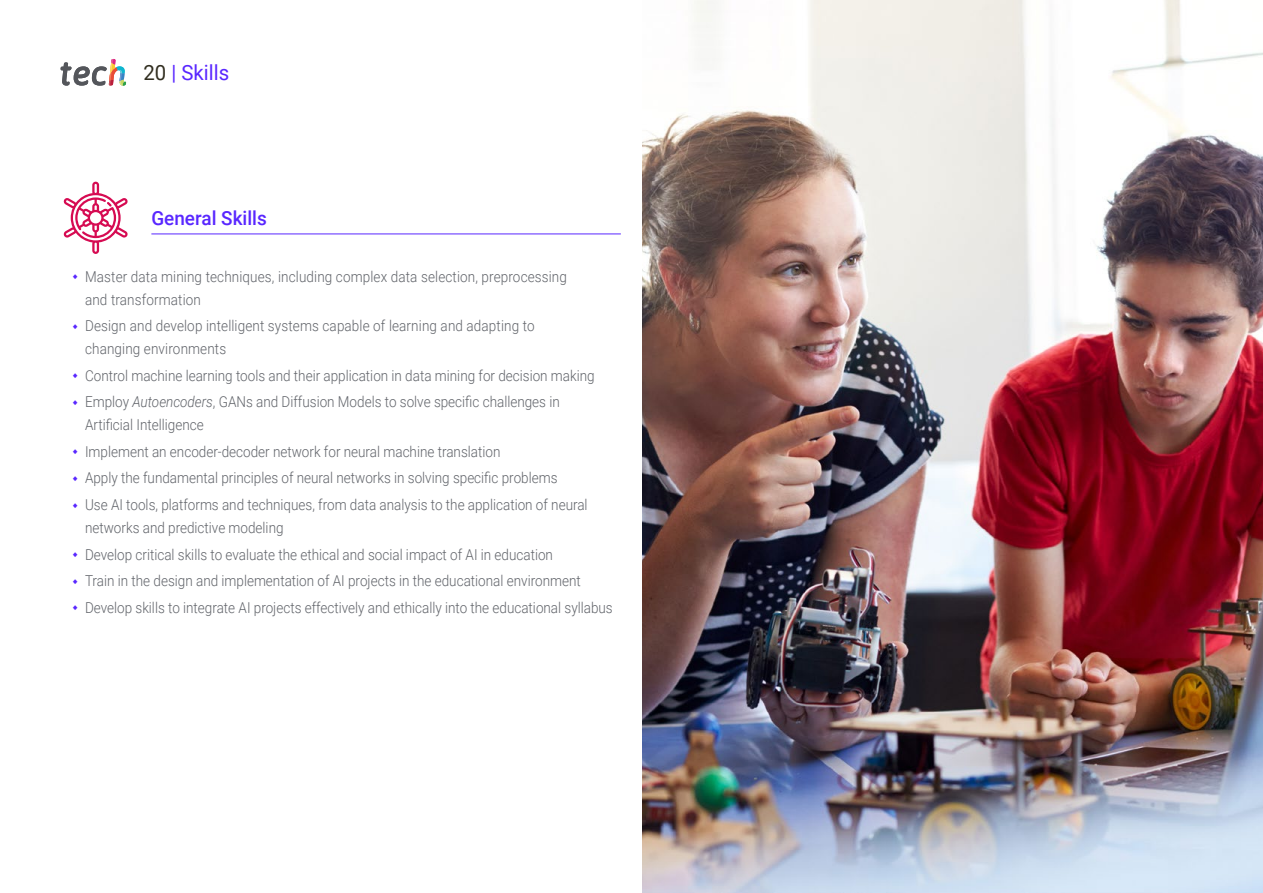
<style>
.page{position:relative;width:1263px;height:893px;background:#fff}
.page>*{position:absolute;margin:0;border:0;box-sizing:border-box;transform-origin:0 0}
.t1{font:21px "Roboto";color:#5927ff}
.t2{font:500 19.5px "Roboto";color:#5927ff}
.t3{font:300 15px/26.7px "Roboto";color:#61646a;scale:.9 1}
.s1{color:#312e20}
.s2{font-style:italic}
</style>
<div class="page">
<hr style="left:151px;top:234px;width:470px;height:1px;background:#5927ff">
<svg style="left:63px;top:182px;width:65px;height:72px"></svg>
<img style="left:642px;top:0;width:621px;height:893px">
<svg style="left:61px;top:59px;width:65px;height:27px"></svg>
<h1 class="t1" style="left:144px;top:57px;width:87px"><span class="s1">20</span> | Skills</h1>
<h2 class="t2" style="left:151px;top:205px;width:117px">General Skills</h2>
<p class="t3" style="left:85px;top:265px;width:537px;line-height:22.5px">Master data mining techniques, including complex data selection, preprocessing and transformation</p>
<p class="t3" style="left:85px;top:314px;width:501px;line-height:22.5px">Design and develop intelligent systems capable of learning and adapting to changing environments</p>
<p class="t3" style="left:85px;top:361px;width:568px">Control machine learning tools and their application in data mining for decision making<br>Employ <span class="s2">Autoencoders</span>, GANs and Diffusion Models to solve specific challenges in</p>
<p class="t3" style="left:85px;top:411px;width:560px">Artificial Intelligence<br>Implement an encoder-decoder network for neural machine translation<br>Apply the fundamental principles of neural networks in solving specific problems<br>Use AI tools, platforms and techniques, from data analysis to the application of neural</p>
<p class="t3" style="left:85px;top:513px;width:588px">networks and predictive modeling<br>Develop critical skills to evaluate the ethical and social impact of AI in education<br>Train in the design and implementation of AI projects in the educational environment Develop skills to integrate AI projects effectively and ethically into the educational syllabus</p>
</div>
